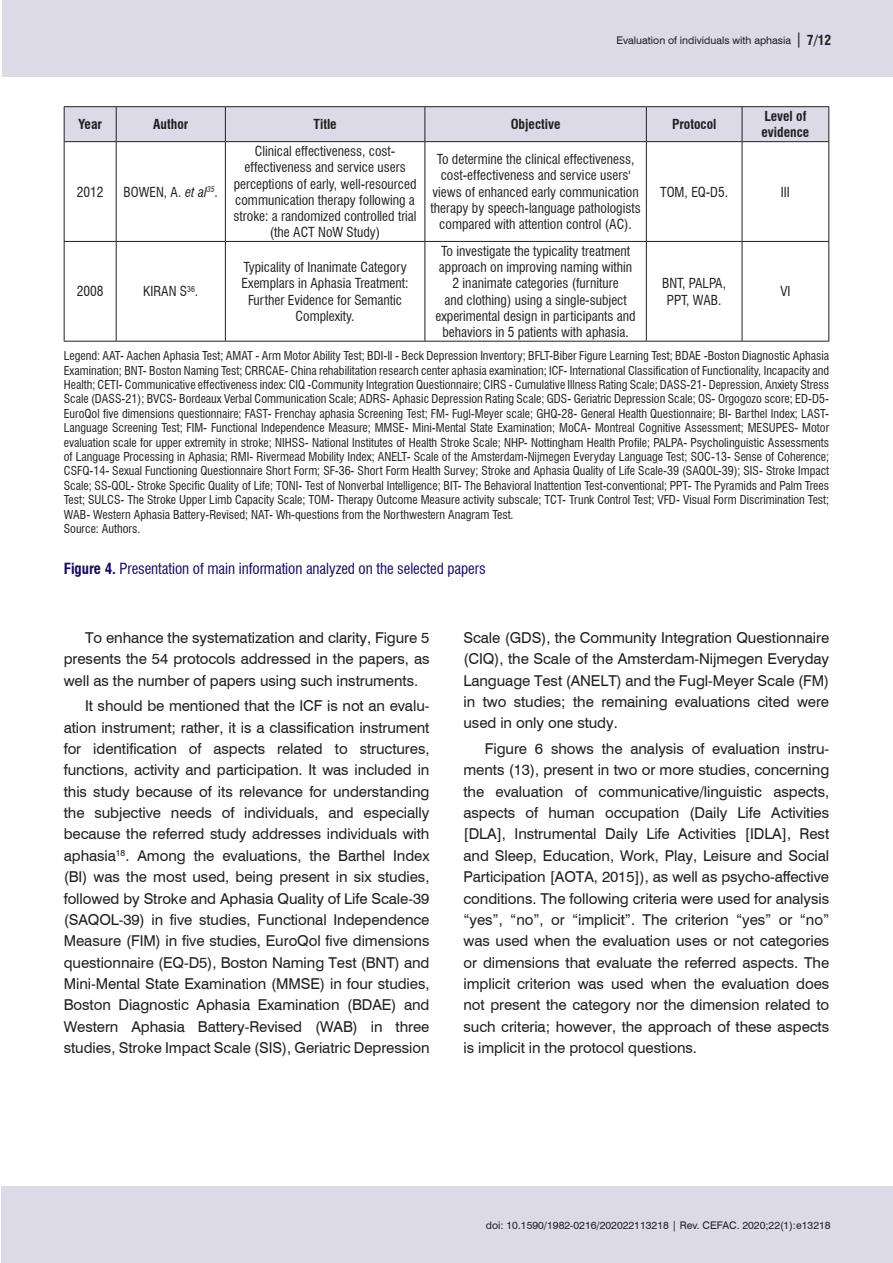
<style>
.page{position:relative;width:893px;height:1263px;background:#fff}
.page>*{position:absolute;margin:0;border:0;box-sizing:border-box;transform-origin:0 0}
.Corpo_do_texto_INGL{font:15px/21.3px "Swiss 721 BT";letter-spacing:-.005em;color:#231f20;text-align:justify}
.Titulo_tabelas_e_gr{font:condensed 15px "Swiss 721 BT";letter-spacing:-.005em;color:#18085f}
.Texto_tabelas{font:condensed 13.5px/16.2px "Swiss 721 BT";color:#231f20;text-align:center}
.Texto_tabelas-2{font:700 condensed 13.5px/16.2px "Swiss 721 BT";color:#231f20}
.Legendas{font:condensed 12px/14.4px "Swiss 721 BT";color:#231f20;text-align:justify}
.t1{font:10.5px "Swiss 721 BT";color:#231f20}
.s1{font-size:15px}
.s2{font-weight:700;font-stretch:condensed;font-size:13.5px}
.s3{font-style:italic}
.s4{font-weight:700}
</style>
<div class="page">
<div style="left:1px;top:1186px;width:892px;height:77px;background:#dcdae7"></div>
<div style="left:2px;top:0;width:891px;height:77px;background:#dcdae7"></div>
<div style="left:65px;top:107px;width:763px;height:34px;background:#dcdae7"></div>
<hr style="left:64px;top:106px;width:52px;height:1px;background:#231f20">
<hr style="left:64px;top:107px;width:1px;height:34px;background:#231f20">
<hr style="left:116px;top:106px;width:109px;height:1px;background:#231f20">
<hr style="left:116px;top:107px;width:1px;height:34px;background:#231f20">
<hr style="left:225px;top:106px;width:200px;height:1px;background:#231f20">
<hr style="left:225px;top:107px;width:1px;height:34px;background:#231f20">
<hr style="left:425px;top:106px;width:221px;height:1px;background:#231f20">
<hr style="left:424px;top:107px;width:1px;height:34px;background:#231f20">
<hr style="left:646px;top:106px;width:96px;height:1px;background:#231f20">
<hr style="left:646px;top:107px;width:1px;height:34px;background:#231f20">
<hr style="left:742px;top:106px;width:87px;height:1px;background:#231f20">
<hr style="left:742px;top:107px;width:1px;height:34px;background:#231f20">
<hr style="left:828px;top:107px;width:1px;height:34px;background:#231f20">
<hr style="left:64px;top:141px;width:52px;height:1px;background:#231f20">
<hr style="left:116px;top:141px;width:109px;height:1px;background:#231f20">
<hr style="left:225px;top:141px;width:200px;height:1px;background:#231f20">
<hr style="left:425px;top:141px;width:221px;height:1px;background:#231f20">
<hr style="left:646px;top:141px;width:96px;height:1px;background:#231f20">
<hr style="left:742px;top:141px;width:87px;height:1px;background:#231f20">
<hr style="left:64px;top:142px;width:1px;height:99px;background:#231f20">
<hr style="left:116px;top:142px;width:1px;height:99px;background:#231f20">
<hr style="left:225px;top:142px;width:1px;height:99px;background:#231f20">
<hr style="left:424px;top:142px;width:1px;height:99px;background:#231f20">
<hr style="left:646px;top:142px;width:1px;height:99px;background:#231f20">
<hr style="left:742px;top:142px;width:1px;height:99px;background:#231f20">
<hr style="left:828px;top:142px;width:1px;height:99px;background:#231f20">
<hr style="left:64px;top:241px;width:52px;height:1px;background:#231f20">
<hr style="left:64px;top:242px;width:1px;height:99px;background:#231f20">
<hr style="left:116px;top:241px;width:109px;height:1px;background:#231f20">
<hr style="left:116px;top:242px;width:1px;height:99px;background:#231f20">
<hr style="left:225px;top:241px;width:200px;height:1px;background:#231f20">
<hr style="left:225px;top:242px;width:1px;height:99px;background:#231f20">
<hr style="left:425px;top:241px;width:221px;height:1px;background:#231f20">
<hr style="left:424px;top:242px;width:1px;height:99px;background:#231f20">
<hr style="left:646px;top:241px;width:96px;height:1px;background:#231f20">
<hr style="left:646px;top:242px;width:1px;height:99px;background:#231f20">
<hr style="left:742px;top:241px;width:87px;height:1px;background:#231f20">
<hr style="left:742px;top:242px;width:1px;height:99px;background:#231f20">
<hr style="left:828px;top:242px;width:1px;height:99px;background:#231f20">
<hr style="left:64px;top:341px;width:52px;height:1px;background:#231f20">
<hr style="left:116px;top:341px;width:109px;height:1px;background:#231f20">
<hr style="left:225px;top:341px;width:200px;height:1px;background:#231f20">
<hr style="left:425px;top:341px;width:221px;height:1px;background:#231f20">
<hr style="left:646px;top:341px;width:96px;height:1px;background:#231f20">
<hr style="left:742px;top:341px;width:87px;height:1px;background:#231f20">
<p class="t1" style="left:616px;top:33px;width:216px">Evaluation of individuals with aphasia <span class="s1">|</span> <span class="s2">7/12</span></p>
<p class="Texto_tabelas-2" style="left:78px;top:116px;width:25px">Year</p>
<p class="Texto_tabelas-2" style="left:153px;top:116px;width:37px">Author</p>
<p class="Texto_tabelas-2" style="left:314px;top:116px;width:25px">Title</p>
<p class="Texto_tabelas-2" style="left:511px;top:116px;width:51px">Objective</p>
<p class="Texto_tabelas-2" style="left:672px;top:116px;width:46px">Protocol</p>
<p class="Texto_tabelas-2" style="left:761px;top:108px;width:49px">Level of evidence</p>
<p class="Texto_tabelas" style="left:77px;top:184px;width:28px">2012</p>
<p class="Texto_tabelas" style="left:124px;top:184px;width:96px">BOWEN, A. <span class="s3">et al</span><sup>35</sup>.</p>
<p class="Texto_tabelas" style="left:77px;top:283px;width:28px">2008</p>
<p class="Texto_tabelas" style="left:143px;top:283px;width:56px">KIRAN S<sup>36</sup>.</p>
<p class="Texto_tabelas" style="left:234px;top:143px;width:184px">Clinical effectiveness, cost&shy;effectiveness and service users perceptions of early, well-resourced communication therapy following a stroke: a randomized controlled trial (the ACT NoW Study)</p>
<p class="Texto_tabelas" style="left:430px;top:151px;width:212px">To determine the clinical effectiveness, cost-effectiveness and service users' views of enhanced early communication therapy by speech-language pathologists compared with attention control (AC).</p>
<p class="Texto_tabelas" style="left:242px;top:259px;width:168px">Typicality of Inanimate Category<br>Exemplars in Aphasia Treatment:<br>Further Evidence for Semantic<br>Complexity.</p>
<p class="Texto_tabelas" style="left:435px;top:243px;width:202px">To investigate the typicality treatment approach on improving naming within 2 inanimate categories (furniture<br>and clothing) using a single-subject experimental design in participants and behaviors in 5 patients with aphasia.</p>
<p class="Texto_tabelas" style="left:660px;top:184px;width:70px">TOM, EQ-D5.</p>
<p class="Texto_tabelas" style="left:781px;top:184px;width:10px">III</p>
<p class="Texto_tabelas" style="left:662px;top:275px;width:66px">BNT, PALPA,<br>PPT, WAB.</p>
<p class="Texto_tabelas" style="left:780px;top:283px;width:12px">VI</p>
<p class="Legendas" style="left:64px;top:349px;width:767px">Legend: AAT- Aachen Aphasia Test; AMAT - Arm Motor Ability Test; BDI-II - Beck Depression Inventory; BFLT-Biber Figure Learning Test; BDAE -Boston Diagnostic Aphasia Examination; BNT- Boston Naming Test; CRRCAE- China rehabilitation research center aphasia examination; ICF- International Classification of Functionality, Incapacity and Health; CETI- Communicative effectiveness index: CIQ -Community Integration Questionnaire; CIRS - Cumulative Illness Rating Scale; DASS-21- Depression, Anxiety Stress Scale (DASS-21); BVCS- Bordeaux Verbal Communication Scale; ADRS- Aphasic Depression Rating Scale; GDS- Geriatric Depression Scale; OS- Orgogozo score; ED-D5- EuroQol five dimensions questionnaire; FAST- Frenchay aphasia Screening Test; FM- Fugl-Meyer scale; GHQ-28- General Health Questionnaire; BI- Barthel Index; LAST-Language Screening Test; FIM- Functional Independence Measure; MMSE- Mini-Mental State Examination; MoCA- Montreal Cognitive Assessment; MESUPES- Motor evaluation scale for upper extremity in stroke; NIHSS- National Institutes of Health Stroke Scale; NHP- Nottingham Health Profile; PALPA- Psycholinguistic Assessments of Language Processing in Aphasia; RMI- Rivermead Mobility Index; ANELT- Scale of the Amsterdam-Nijmegen Everyday Language Test; SOC-13- Sense of Coherence; CSFQ-14- Sexual Functioning Questionnaire Short Form; SF-36- Short Form Health Survey; Stroke and Aphasia Quality of Life Scale-39 (SAQOL-39); SIS- Stroke Impact Scale; SS-QOL- Stroke Specific Quality of Life; TONI- Test of Nonverbal Intelligence; BIT- The Behavioral Inattention Test-conventional; PPT- The Pyramids and Palm Trees Test; SULCS- The Stroke Upper Limb Capacity Scale; TOM- Therapy Outcome Measure activity subscale; TCT- Trunk Control Test; VFD- Visual Form Discrimination Test; WAB- Western Aphasia Battery-Revised; NAT- Wh-questions from the Northwestern Anagram Test.</p>
<p class="Legendas" style="left:64px;top:521px;width:78px">Source: Authors.</p>
<p class="Titulo_tabelas_e_gr" style="left:64px;top:559px;width:423px"><span class="s4">Figure 4.</span> Presentation of main information analyzed on the selected papers</p>
<p class="Corpo_do_texto_INGL" style="left:64px;top:626px;width:367px;text-indent:21px">To enhance the systematization and clarity, Figure 5 presents the 54 protocols addressed in the papers, as well as the number of papers using such instruments.</p>
<p class="Corpo_do_texto_INGL" style="left:64px;top:695px;width:367px;text-indent:21px">It should be mentioned that the ICF is not an evalu&shy;ation instrument; rather, it is a classification instrument for identification of aspects related to structures, functions, activity and participation. It was included in this study because of its relevance for understanding the subjective needs of individuals, and especially because the referred study addresses individuals with aphasia<sup>18</sup>. Among the evaluations, the Barthel Index (BI) was the most used, being present in six studies, followed by Stroke and Aphasia Quality of Life Scale-39 (SAQOL-39) in five studies, Functional Independence Measure (FIM) in five studies, EuroQol five dimensions questionnaire (EQ-D5), Boston Naming Test (BNT) and Mini-Mental State Examination (MMSE) in four studies, Boston Diagnostic Aphasia Examination (BDAE) and Western Aphasia Battery-Revised (WAB) in three studies, Stroke Impact Scale (SIS), Geriatric Depression</p>
<p class="Corpo_do_texto_INGL" style="left:463px;top:626px;width:367px">Scale (GDS), the Community Integration Questionnaire (CIQ), the Scale of the Amsterdam-Nijmegen Everyday Language Test (ANELT) and the Fugl-Meyer Scale (FM) in two studies; the remaining evaluations cited were used in only one study.</p>
<p class="Corpo_do_texto_INGL" style="left:463px;top:737px;width:367px;text-indent:21px">Figure 6 shows the analysis of evaluation instru&shy;ments (13), present in two or more studies, concerning the evaluation of communicative/linguistic aspects, aspects of human occupation (Daily Life Activities [DLA], Instrumental Daily Life Activities [IDLA], Rest and Sleep, Education, Work, Play, Leisure and Social Participation [AOTA, 2015]), as well as psycho-affective conditions. The following criteria were used for analysis “yes”, “no”, or “implicit”. The criterion “yes” or “no” was used when the evaluation uses or not categories or dimensions that evaluate the referred aspects. The implicit criterion was used when the evaluation does not present the category nor the dimension related to such criteria; however, the approach of these aspects is implicit in the protocol questions.</p>
<p class="t1" style="left:486px;top:1218px;width:346px">doi: 10.1590/1982-0216/202022113218 | Rev. CEFAC. 2020;22(1):e13218</p>
</div>
